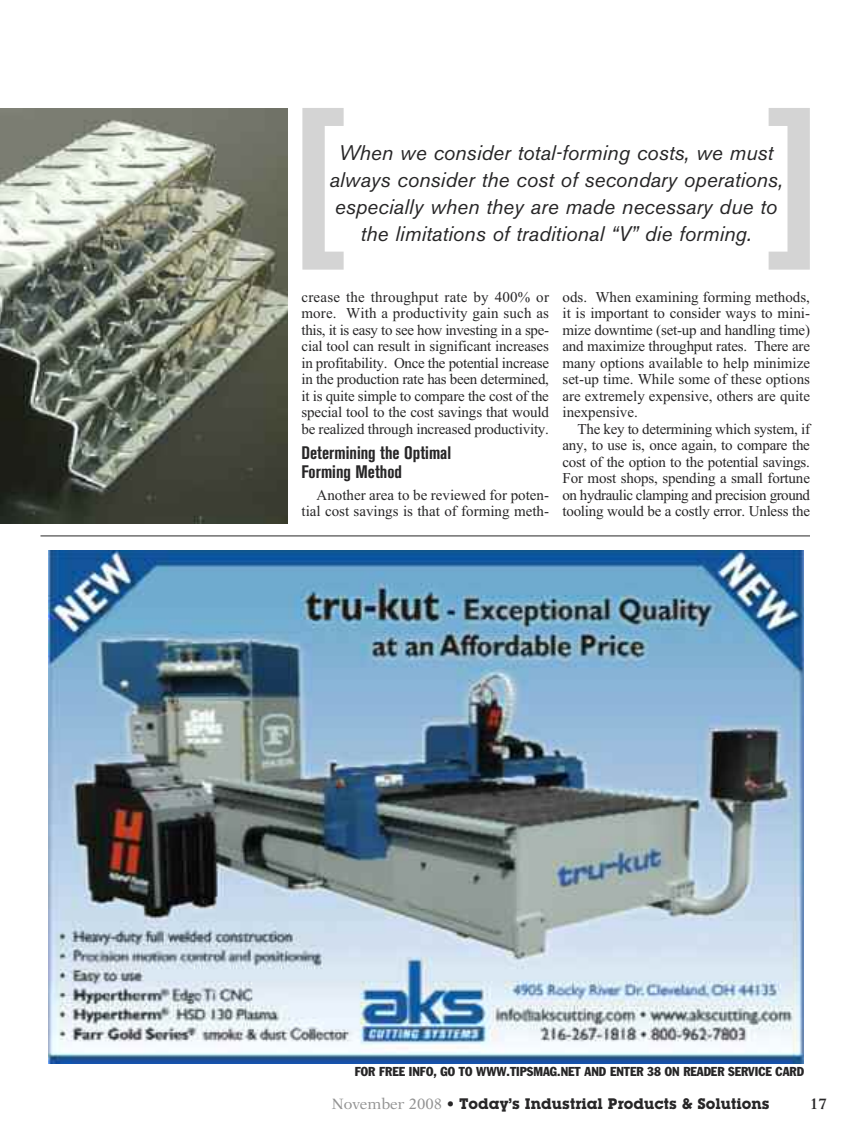
<style>
.page{position:relative;width:864px;height:1134px;background:#fff}
.page>*{position:absolute;margin:0;border:0;box-sizing:border-box;transform-origin:0 0}
.t1{font:700 condensed 180px "Helvetica Neue";color:#d4d4d4}
.t2{font:italic 21px/27px "Akzidenz Grotesk BE";color:#272627;text-align:center}
.t3{font:700 condensed 18px/19.5px "Akzidenz Grotesk BE";color:#272627}
.t4{font:15px/16.5px "Times New Roman";color:#272627;text-align:justify}
.t5{font:700 15px "Lubalin Graph IT Cby BT";color:#272627}
.t6{font:600 15px "New Aster";color:#272627}
.t7{font:condensed 12.75px "Franklin Gothic";color:#272627}
.s1{font-family:"New Aster";font-weight:400;color:#939393}
.s2{font-family:"New Aster";font-weight:600}
</style>
<div class="page">
<img style="left:48px;top:551px;width:756px;height:513px">
<hr style="left:40px;top:536px;width:770px;height:1px;background:#272627">
<img style="left:0;top:108px;width:288px;height:416px">
<h1 class="t1" style="left:288px;top:108px;width:58px">[</h1>
<h1 class="t1" style="left:768px;top:108px;width:58px">]</h1>
<h2 class="t2" style="left:329px;top:141px;width:455px">When we consider total-forming costs, we must always consider the cost of secondary operations, especially when they are made necessary due to</h2>
<h2 class="t2" style="left:360px;top:222px;width:393px">the limitations of traditional “V” die forming.</h2>
<p class="t4" style="left:301px;top:288px;width:249px">crease the throughput rate by 400% or more. With a productivity gain such as this, it is easy to see how investing in a spe&shy;cial tool can result in significant increases in profitability. Once the potential increase in the production rate has been determined, it is quite simple to compare the cost of the special tool to the cost savings that would be realized through increased productivity.</p>
<p class="t3" style="left:301px;top:444px;width:151px">Determining the Optimal<br>Forming Method</p>
<p class="t4" style="left:302px;top:486px;width:249px;text-align:right">Another area to be reviewed for poten&shy;tial cost savings is that of forming meth-</p>
<p class="t4" style="left:562px;top:288px;width:249px">ods. When examining forming methods, it is important to consider ways to mini&shy;mize downtime (set-up and handling time) and maximize throughput rates. There are many options available to help minimize set-up time. While some of these options are extremely expensive, others are quite inexpensive.</p>
<p class="t4" style="left:563px;top:420px;width:249px;text-indent:15px">The key to determining which system, if any, to use is, once again, to compare the cost of the option to the potential savings.<br>For most shops, spending a small fortune on hydraulic clamping and precision ground tooling would be a costly error. Unless the</p>
<p class="t7" style="left:355px;top:1067px;width:451px">FOR FREE INFO, GO TO WWW.TIPSMAG.NET AND ENTER 38 ON READER SERVICE CARD</p>
<p class="t5" style="left:332px;top:1098px;width:439px"><span class="s1">November 2008</span> <span class="s2">•</span> Today’s Industrial Products &amp; Solutions</p>
<p class="t6" style="left:810px;top:1097px;width:19px">17</p>
</div>
